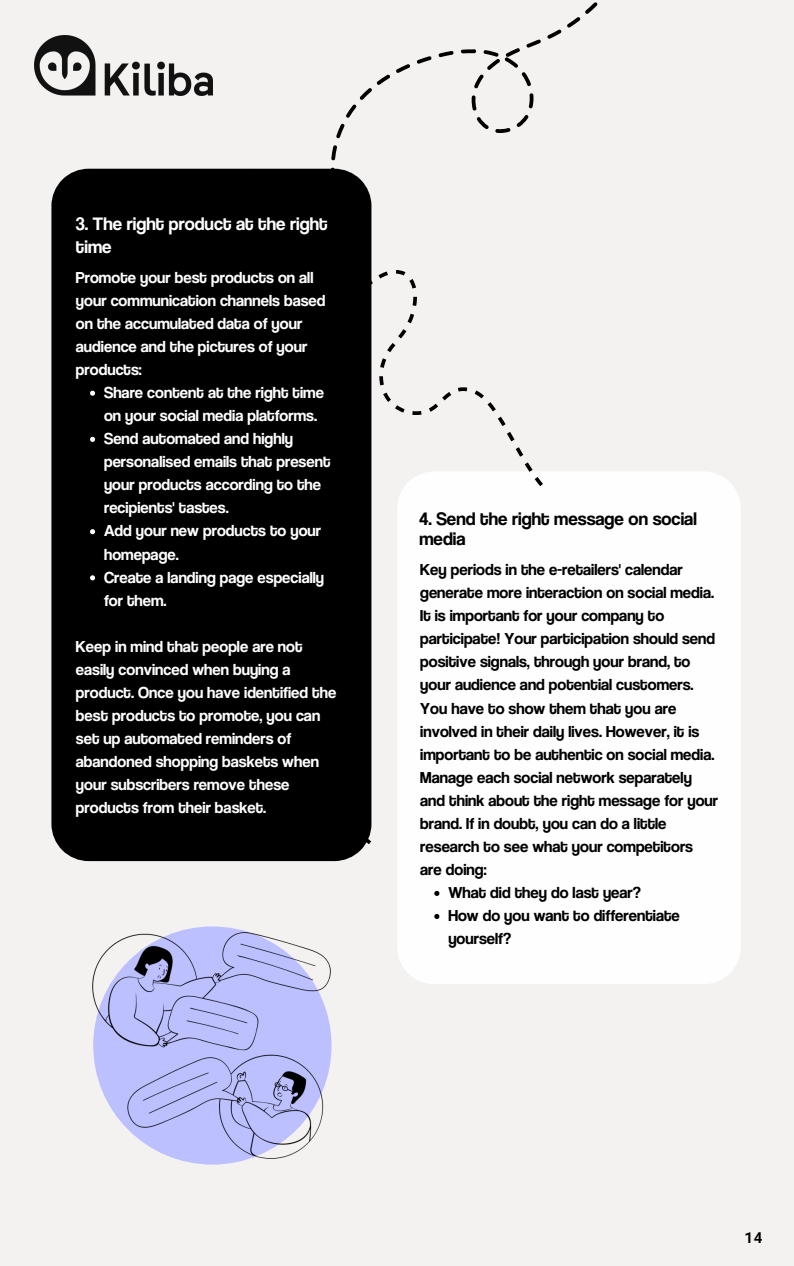
<style>
.page{position:relative;width:794px;height:1266px;background:#fff}
.page>*{position:absolute;margin:0;border:0;box-sizing:border-box;transform-origin:0 0}
.t1{font:18.75px/20.2px "Coolvetica Rg";color:#000}
.t2{font:18.75px/22.5px "Coolvetica Rg";color:#fff}
.t3{font:16.5px/23.1px "Coolvetica Rg";color:#fffefe}
.t4{font:16.5px/23.1px "Coolvetica Rg";color:#000}
.t5{font:700 15px "Roboto Mono";color:#000}
</style>
<div class="page">
<div style="left:0;top:0;width:793px;height:1266px;background:#f3f2f0"></div>
<svg style="left:330px;top:2px;width:268px;height:167px"></svg>
<img style="left:35px;top:35px;width:177px;height:60px">
<div style="left:51px;top:169px;width:320px;height:692px;background:#000"></div>
<div style="left:397px;top:472px;width:343px;height:512px;background:#fffefe"></div>
<img style="left:92px;top:926px;width:240px;height:239px">
<svg style="left:251px;top:169px;width:291px;height:317px"></svg>
<svg style="left:90px;top:391px;width:5px;height:5px"></svg>
<svg style="left:90px;top:437px;width:5px;height:5px"></svg>
<svg style="left:90px;top:529px;width:5px;height:5px"></svg>
<svg style="left:90px;top:575px;width:5px;height:5px"></svg>
<svg style="left:434px;top:891px;width:5px;height:5px"></svg>
<svg style="left:434px;top:914px;width:5px;height:5px"></svg>
<p class="t2" style="left:76px;top:212px;width:253px">3. The right product at the right time</p>
<p class="t3" style="left:76px;top:265px;width:251px">Promote your best products on all your communication channels based on the accumulated data of your audience and the pictures of your products:</p>
<p class="t3" style="left:104px;top:380px;width:228px">Share content at the right time on your social media platforms.<br>Send automated and highly personalised emails that present your products according to the recipients' tastes.<br>Add your new products to your homepage.<br>Create a landing page especially for them.</p>
<p class="t3" style="left:76px;top:634px;width:262px">Keep in mind that people are not easily convinced when buying a product. Once you have identified the best products to promote, you can set up automated reminders of abandoned shopping baskets when your subscribers remove these products from their basket.</p>
<p class="t1" style="left:419px;top:508px;width:279px">4. Send the right message on social media</p>
<p class="t4" style="left:420px;top:557px;width:299px">Key periods in the e-retailers' calendar generate more interaction on social media.<br>It is important for your company to participate! Your participation should send positive signals, through your brand, to your audience and potential customers.<br>You have to show them that you are involved in their daily lives. However, it is important to be authentic on social media.<br>Manage each social network separately and think about the right message for your brand. If in doubt, you can do a little research to see what your competitors are doing:</p>
<p class="t4" style="left:448px;top:880px;width:233px">What did they do last year?<br>How do you want to differentiate yourself?</p>
<p class="t5" style="left:744px;top:1227px;width:20px">14</p>
</div>
